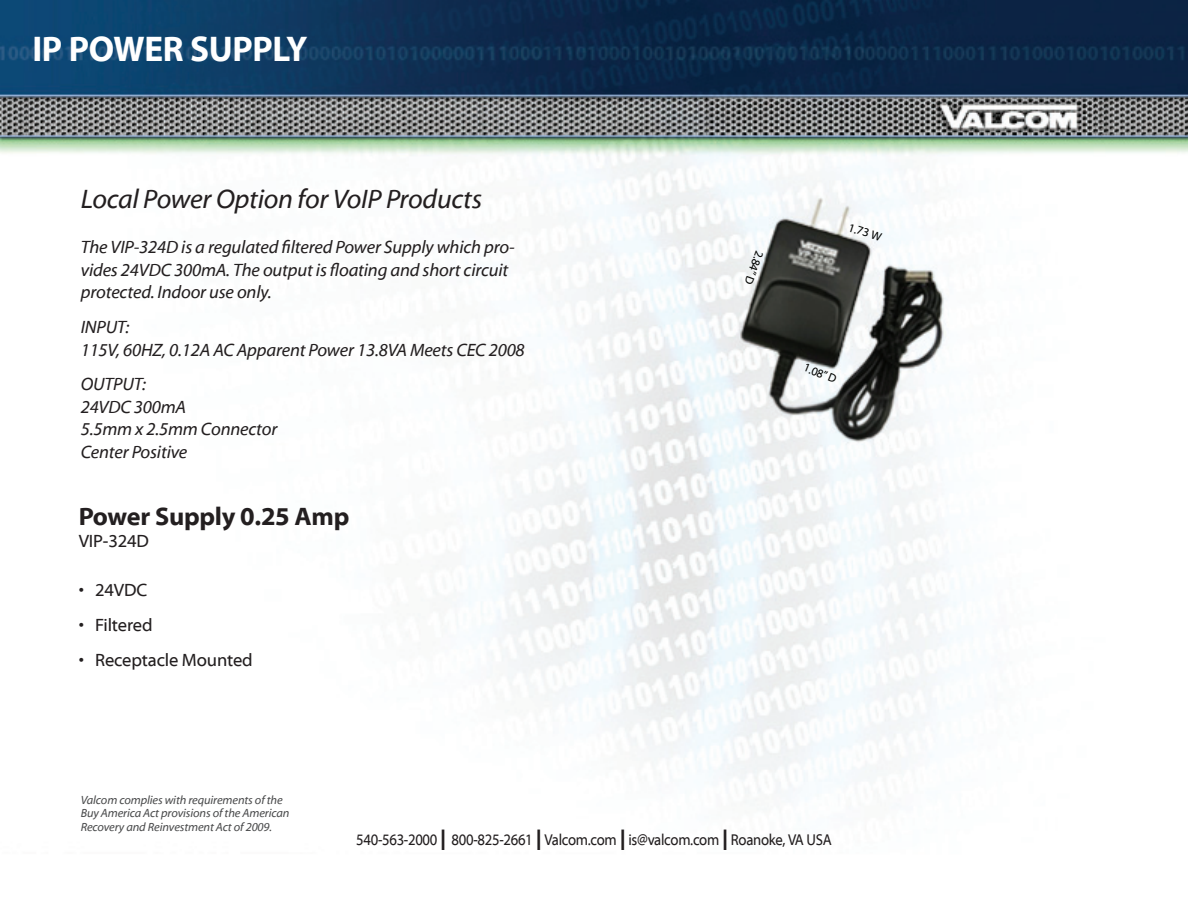
<style>
.page{position:relative;width:1188px;height:918px;background:#fff}
.page>*{position:absolute;margin:0;border:0;box-sizing:border-box;transform-origin:0 0}
.t1{font:700 36px "Myriad Web Pro";letter-spacing:-.01em;color:#fff;scale:.95 1}
.t2{font:italic 27px "Myriad Web Pro";letter-spacing:-.01em;color:#231f20}
.t3{font:700 25.5px "Myriad Web Pro";letter-spacing:-.01em;color:#231f20}
.t4{font:italic 18px/22.5px "Myriad Web Pro";letter-spacing:-.01em;color:#231f20}
.t5{font:18px "Myriad Web Pro";letter-spacing:-.01em;color:#231f20}
.t6{font:15.75px "Myriad Web Pro";letter-spacing:-.02em;color:#231f20;scale:.9 1}
.t7{font:italic 12px/13.5px "Myriad Web Pro";letter-spacing:-.01em;color:#4b4c4d}
.t8{font:12px "Myriad Web Pro";color:#040503}
.s1{font-size:30.45px}
</style>
<div class="page">
<img style="left:0;top:0;width:1188px;height:803px">
<h1 class="t1" style="left:32px;top:29px;width:291px">Ip Power Supply</h1>
<h2 class="t2" style="left:81px;top:185px;width:403px">Local Power Option for VoIP Products</h2>
<p class="t4" style="left:81px;top:237px;width:435px">The VIP-324D is a regulated filtered Power Supply which pro&shy;vides 24VDC 300mA. The output is floating and short circuit protected. Indoor use only.</p>
<p class="t4" style="left:81px;top:316px;width:446px">INPUT:<br>115V, 60HZ, 0.12A AC Apparent Power 13.8VA Meets CEC 2008</p>
<p class="t4" style="left:81px;top:373px;width:198px">OUTPUT:<br>24VDC 300mA<br>5.5mm x 2.5mm Connector<br>Center Positive</p>
<h3 class="t3" style="left:79px;top:503px;width:272px">Power Supply 0.25 Amp</h3>
<p class="t5" style="left:79px;top:531px;width:72px">VIP-324D</p>
<p class="t5" style="left:79px;top:580px;width:70px">• 24VDC</p>
<p class="t5" style="left:79px;top:615px;width:75px">• Filtered</p>
<p class="t5" style="left:79px;top:650px;width:176px">• Receptacle Mounted</p>
<p class="t8" style="left:766px;top:254px;width:36px;rotate:110deg">2.84” D</p>
<p class="t8" style="left:851px;top:221px;width:36px;rotate:18deg">1.73 W</p>
<p class="t8" style="left:807px;top:361px;width:36px;rotate:22deg">1.08” D</p>
<p class="t7" style="left:81px;top:793px;width:210px">Valcom complies with requirements of the<br>Buy America Act provisions of the American<br>Recovery and Reinvestment Act of 2009.</p>
<p class="t6" style="left:356px;top:831px;width:530px">540-563-2000 <span class="s1">I</span> 800-825-2661 <span class="s1">I</span> Valcom.com <span class="s1">I</span> is@valcom.com <span class="s1">I</span> Roanoke, VA USA</p>
</div>
